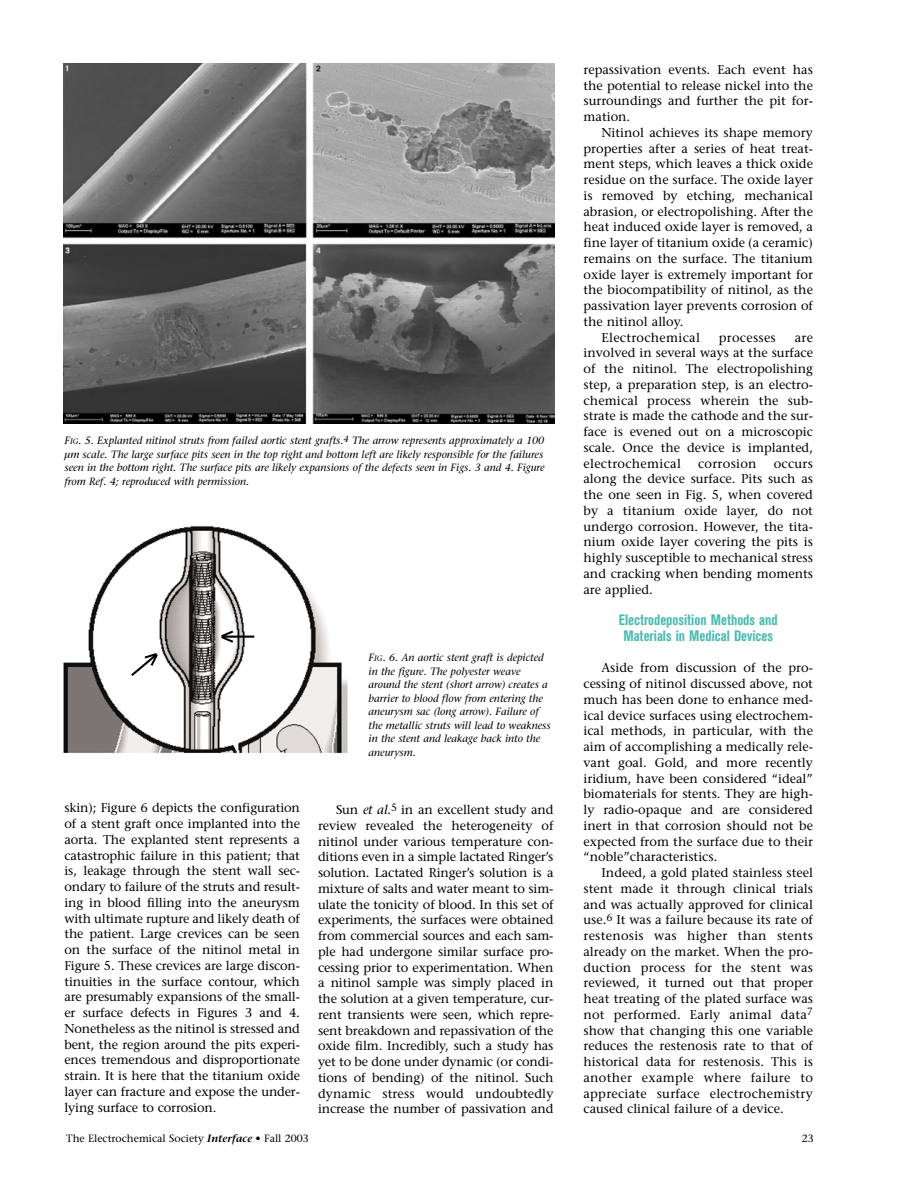
<style>
.page{position:relative;width:918px;height:1188px;background:#fff}
.page>*{position:absolute;margin:0;border:0;box-sizing:border-box;transform-origin:0 0}
.t1{font:700 condensed 15px/15.8px "Akzidenz Grotesk BE";color:#4bbab1;text-align:center}
.t2{font:12.75px/15.8px "Stone Serif";color:#000;text-align:justify}
.t3{font:12.75px "Stone Serif";letter-spacing:.025em;color:#000}
.t4{font:italic 10.5px/13.5px "Stone Serif";color:#000}
.t5{font:10.5px "Stone Serif";color:#000}
.s1{font-size:7.8px}
.s2{font-style:italic}
.s3{font-weight:600;font-style:italic}
</style>
<div class="page">
<img style="left:63px;top:63px;width:492px;height:361px">
<img style="left:63px;top:525px;width:285px;height:228px">
<svg style="left:128px;top:650px;width:33px;height:30px"></svg>
<svg style="left:222px;top:630px;width:33px;height:12px"></svg>
<p class="t4" style="left:64px;top:435px;width:482px">F<span class="s1">IG</span>. 5. Explanted nitinol struts from failed aortic stent grafts.<sup>4</sup> The arrow represents approximately a 100 µm scale. The large surface pits seen in the top right and bottom left are likely responsible for the failures seen in the bottom right. The surface pits are likely expansions of the defects seen in Figs. 3 and 4. Figure from Ref. 4; reproduced with permission.</p>
<p class="t4" style="left:369px;top:652px;width:184px">F<span class="s1">IG</span>. 6. An aortic stent graft is depicted in the figure. The polyester weave around the stent (short arrow) creates a barrier to blood flow from entering the aneurysm sac (long arrow). Failure of the metallic struts will lead to weakness in the stent and leakage back into the aneurysm.</p>
<p class="t2" style="left:64px;top:801px;width:237px">skin); Figure 6 depicts the configuration of a stent graft once implanted into the aorta. The explanted stent represents a catastrophic failure in this patient; that is, leakage through the stent wall sec&shy;ondary to failure of the struts and result&shy;ing in blood filling into the aneurysm with ultimate rupture and likely death of the patient. Large crevices can be seen on the surface of the nitinol metal in Figure 5. These crevices are large discon&shy;tinuities in the surface contour, which are presumably expansions of the small&shy;er surface defects in Figures 3 and 4.<br>Nonetheless as the nitinol is stressed and bent, the region around the pits experi&shy;ences tremendous and disproportionate strain. It is here that the titanium oxide layer can fracture and expose the under&shy;lying surface to corrosion.</p>
<p class="t2" style="left:318px;top:803px;width:237px;text-indent:18px">Sun <span class="s2">et al.</span><sup>5</sup> in an excellent study and review revealed the heterogeneity of nitinol under various temperature con&shy;ditions even in a simple lactated Ringer’s solution. Lactated Ringer’s solution is a mixture of salts and water meant to sim&shy;ulate the tonicity of blood. In this set of experiments, the surfaces were obtained from commercial sources and each sam&shy;ple had undergone similar surface pro&shy;cessing prior to experimentation. When a nitinol sample was simply placed in the solution at a given temperature, cur&shy;rent transients were seen, which repre&shy;sent breakdown and repassivation of the oxide film. Incredibly, such a study has yet to be done under dynamic (or condi&shy;tions of bending) of the nitinol. Such dynamic stress would undoubtedly increase the number of passivation and</p>
<p class="t2" style="left:584px;top:63px;width:231px">repassivation events. Each event has the potential to release nickel into the surroundings and further the pit for&shy;mation.</p>
<p class="t2" style="left:602px;top:126px;width:213px">Nitinol achieves its shape memory</p>
<p class="t2" style="left:584px;top:142px;width:231px">properties after a series of heat treat-</p>
<p class="t2" style="left:584px;top:157px;width:231px">ment steps, which leaves a thick oxide</p>
<p class="t2" style="left:584px;top:173px;width:231px">residue on the surface. The oxide layer</p>
<p class="t2" style="left:584px;top:189px;width:231px">is removed by etching, mechanical</p>
<p class="t2" style="left:584px;top:205px;width:231px">abrasion, or electropolishing. After the</p>
<p class="t2" style="left:584px;top:220px;width:231px">heat induced oxide layer is removed, a</p>
<p class="t2" style="left:584px;top:236px;width:231px">fine layer of titanium oxide (a ceramic)</p>
<p class="t2" style="left:584px;top:252px;width:231px">remains on the surface. The titanium</p>
<p class="t2" style="left:584px;top:268px;width:231px">oxide layer is extremely important for</p>
<p class="t2" style="left:584px;top:283px;width:231px">the biocompatibility of nitinol, as the</p>
<p class="t2" style="left:584px;top:299px;width:231px">passivation layer prevents corrosion of</p>
<p class="t2" style="left:584px;top:315px;width:102px">the nitinol alloy.</p>
<p class="t3" style="left:602px;top:332px;width:100px">Electrochemical</p>
<p class="t3" style="left:719px;top:332px;width:58px">processes</p>
<p class="t2" style="left:584px;top:331px;width:231px;text-indent:211px">are involved in several ways at the surface of the nitinol. The electropolishing step, a preparation step, is an electro&shy;chemical process wherein the sub&shy;strate is made the cathode and the sur&shy;face is evened out on a microscopic scale. Once the device is implanted, electrochemical</p>
<p class="t3" style="left:698px;top:458px;width:60px">corrosion</p>
<p class="t2" style="left:584px;top:457px;width:231px;text-indent:190px">occurs along the device surface. Pits such as the one seen in Fig. 5, when covered by a titanium oxide layer, do not undergo corrosion. However, the tita&shy;nium oxide layer covering the pits is highly susceptible to mechanical stress and cracking when bending moments are applied.</p>
<p class="t1" style="left:619px;top:613px;width:160px">Electrodeposition Methods and<br>Materials in Medical Devices</p>
<p class="t2" style="left:583px;top:661px;width:231px;text-indent:18px">Aside from discussion of the pro&shy;cessing of nitinol discussed above, not much has been done to enhance med&shy;ical device surfaces using electrochem&shy;ical methods, in particular, with the aim of accomplishing a medically rele&shy;vant goal. Gold, and more recently iridium, have been considered “ideal” biomaterials for stents. They are high&shy;ly radio-opaque and are considered inert in that corrosion should not be expected from the surface due to their “noble”characteristics.</p>
<p class="t2" style="left:583px;top:866px;width:231px;text-indent:18px">Indeed, a gold plated stainless steel stent made it through clinical trials and was actually approved for clinical use.<sup>6</sup> It was a failure because its rate of restenosis was higher than stents already on the market. When the pro&shy;duction process for the stent was reviewed, it turned out that proper heat treating of the plated surface was not performed. Early animal data<sup>7 </sup>show that changing this one variable reduces the restenosis rate to that of historical data for restenosis. This is another example where failure to appreciate surface electrochemistry caused clinical failure of a device.</p>
<p class="t5" style="left:66px;top:1135px;width:244px">The Electrochemical Society <span class="s3">Interface</span> • Fall 2003</p>
<p class="t5" style="left:802px;top:1135px;width:14px">23</p>
</div>
